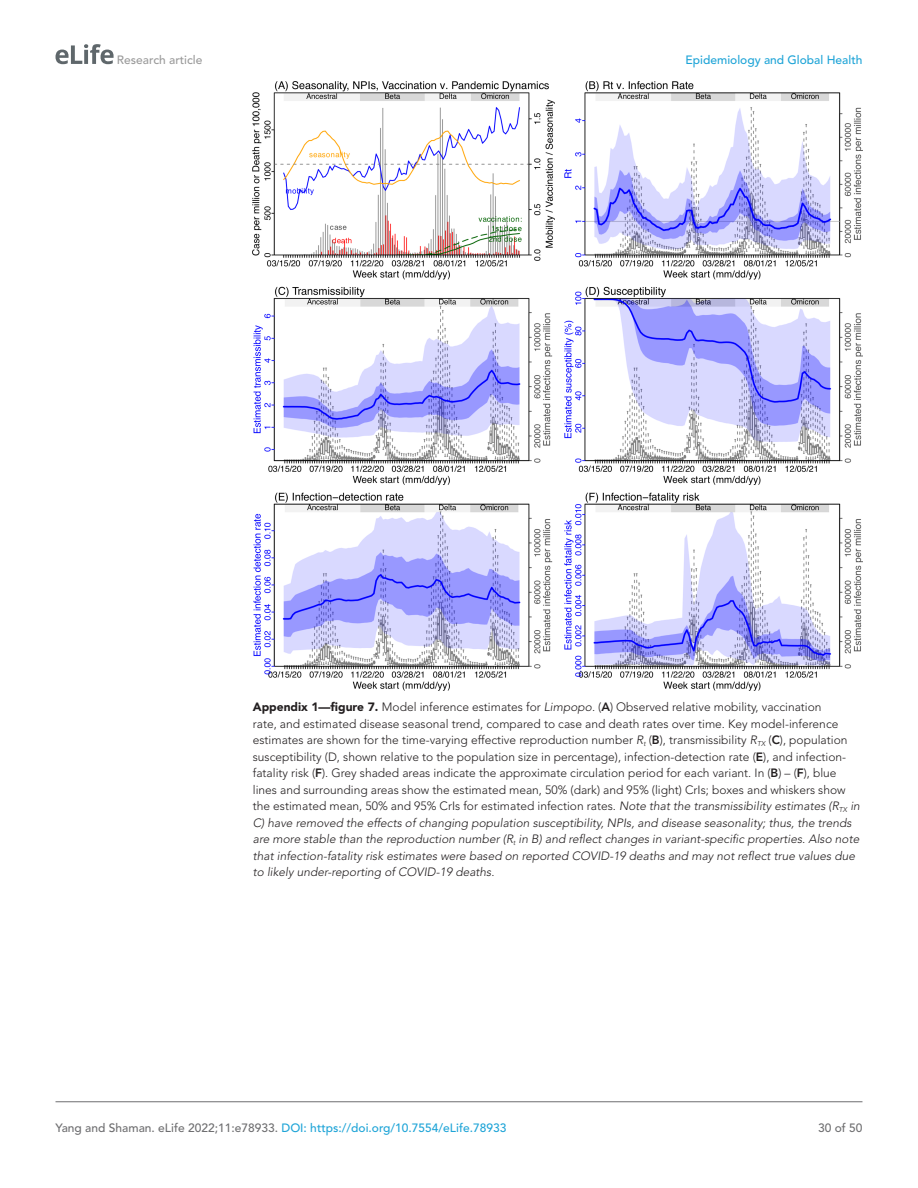
<style>
.page{position:relative;width:918px;height:1188px;background:#fff}
.page>*{position:absolute;margin:0;border:0;box-sizing:border-box;transform-origin:0 0}
.t1{font:300 12px/16.5px "Avenir LT Std";color:#231f20}
.t2{font:500 12px "Avenir LT Std";color:#1ea4d7}
.t3{font:500 12px "Avenir LT Std";color:#9a9a9a}
.t4{font:500 12px "Avenir LT Std";color:#6e6e70}
.s1{font-weight:900}
.s2{font-style:italic}
.s3{font-weight:800}
.s4{color:#6e6e70}
</style>
<div class="page">
<svg style="left:56px;top:44px;width:58px;height:20px"></svg>
<hr style="left:56px;top:1101px;width:806px;height:1px;background:#6e6e70">
<img style="left:253px;top:81px;width:609px;height:609px">
<p class="t3" style="left:117px;top:53px;width:87px">Research article</p>
<p class="t2" style="left:686px;top:53px;width:178px">Epidemiology and Global Health</p>
<p class="t1" style="left:253px;top:699px;width:609px"><span class="s1">Appendix 1—figure 7.</span> Model inference estimates for <span class="s2">Limpopo</span>. (<span class="s3">A</span>) Observed relative mobility, vaccination<br>rate, and estimated disease seasonal trend, compared to case and death rates over time. Key model-inference estimates are shown for the time-varying effective reproduction number <span class="s2">R</span><sub>t</sub> (<span class="s3">B</span>), transmissibility <span class="s2">R</span><sub>TX</sub> (<span class="s3">C</span>), population susceptibility (D, shown relative to the population size in percentage), infection-detection rate (<span class="s3">E</span>), and infection&shy;fatality risk (<span class="s3">F</span>). Grey shaded areas indicate the approximate circulation period for each variant. In (<span class="s3">B</span>) – (<span class="s3">F</span>), blue lines and surrounding areas show the estimated mean, 50% (dark) and 95% (light) CrIs; boxes and whiskers show the estimated mean, 50% and 95% CrIs for estimated infection rates. <span class="s2">Note that the transmissibility estimates (R</span><sub>TX</sub> <span class="s2">in C) have removed the effects of changing population susceptibility, NPIs, and disease seasonality; thus, the trends are more stable than the reproduction number (R</span><sub>t</sub> <span class="s2">in B) and reflect changes in variant-specific properties. Also note that infection-fatality risk estimates were based on reported COVID-19 deaths and may not reflect true values due to likely under-reporting of COVID-19 deaths</span>.</p>
<p class="t2" style="left:56px;top:1121px;width:452px"><span class="s4">Yang and Shaman. eLife 2022;11:e78933.</span> DOI: https://doi.org/10.7554/eLife.78933</p>
<p class="t4" style="left:818px;top:1121px;width:46px">30 of 50</p>
</div>
